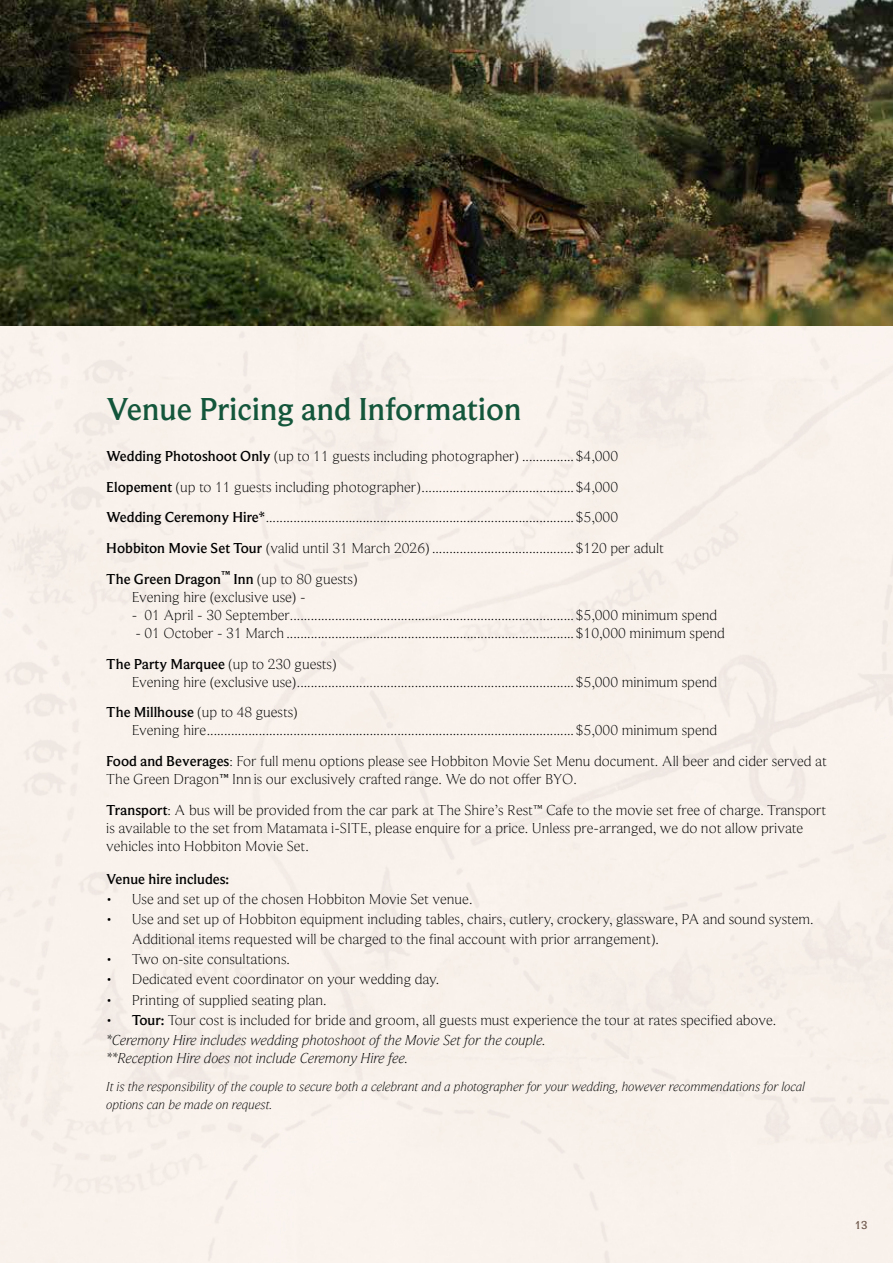
<style>
.page{position:relative;width:893px;height:1263px;background:#fff}
.page>*{position:absolute;margin:0;border:0;box-sizing:border-box;transform-origin:0 0}
.t1{font:500 33px "Beaufort Pro";color:#13563b}
.t2{font:300 15px/30.8px "Beaufort Pro";color:#000}
.t3{font:italic 300 15px "Beaufort Pro";color:#000}
.t4{font:500 15px "Beaufort Pro";color:#000}
.t5{font:italic 300 13.5px/18px "Beaufort Pro";color:#000}
.t6{font:500 12px "Beaufort Pro";color:#6f594d}
.s1{font-weight:500}
.s2{font-weight:400}
.s3{font-style:italic}
</style>
<div class="page">
<div style="left:0;top:325px;width:893px;height:938px;background:#f9f2ec"></div>
<img style="left:0;top:0;width:893px;height:325px">
<h1 class="t1" style="left:106px;top:391px;width:417px">Venue Pricing and Information</h1>
<p class="t2" style="left:106px;top:441px;width:559px"><span class="s1">Wedding Photoshoot Only</span> (up to 11 guests including photographer) ...............$4,000<br><span class="s1">Elopement</span> (up to 11 guests including photographer)............................................$4,000<br><span class="s1">Wedding Ceremony Hire*</span>.........................................................................................$5,000<br><span class="s1">Hobbiton Movie Set Tour</span> (valid until 31 March 2026) .........................................$120 per adult <span class="s1">The Green Dragon</span><sup>™</sup> <span class="s1">Inn</span> (up to 80 guests)</p>
<p class="t2" style="left:132px;top:582px;width:175px">Evening hire (exclusive use) -</p>
<p class="t2" style="left:132px;top:600px;width:587px">- 01 April - 30 September..................................................................................$5,000 minimum spend</p>
<p class="t2" style="left:106px;top:618px;width:620px;text-indent:29px">- 01 October - 31 March ...................................................................................$10,000 minimum spend<br><span class="s1">The Party Marquee</span> (up to 230 guests)</p>
<p class="t2" style="left:106px;top:667px;width:612px;text-indent:26px">Evening hire (exclusive use)................................................................................$5,000 minimum spend<br><span class="s1">The Millhouse</span> (up to 48 guests)</p>
<p class="t2" style="left:106px;top:715px;width:722px;text-indent:25px">Evening hire..........................................................................................................$5,000 minimum spend<br><span class="s1">Food and Beverages</span>: For full menu options please see Hobbiton Movie Set Menu document. All beer and cider served at</p>
<p class="t2" style="left:106px;top:764px;width:721px">The Green Dragon<span class="s2">™</span> Inn is our exclusively crafted range. We do not offer BYO.<br><span class="s1">Transport</span>: A bus will be provided from the car park at The Shire’s Rest™ Cafe to the movie set free of charge. Transport</p>
<p class="t2" style="left:106px;top:819px;width:698px;line-height:18px">is available to the set from Matamata i-SITE, please enquire for a price. Unless pre-arranged, we do not allow private vehicles into Hobbiton Movie Set.</p>
<p class="t4" style="left:106px;top:870px;width:124px">Venue hire includes:</p>
<p class="t2" style="left:106px;top:884px;width:368px">• Use and set up of the chosen Hobbiton Movie Set venue.</p>
<p class="t2" style="left:132px;top:909px;width:683px;line-height:20.1px;text-indent:-26px">• Use and set up of Hobbiton equipment including tables, chairs, cutlery, crockery, glassware, PA and sound system.<br>Additional items requested will be charged to the final account with prior arrangement).</p>
<p class="t2" style="left:106px;top:944px;width:185px">• Two on-site consultations.</p>
<p class="t2" style="left:106px;top:964px;width:334px">• Dedicated event coordinator on your wedding day.</p>
<p class="t2" style="left:106px;top:984px;width:222px">• Printing of supplied seating plan.</p>
<p class="t2" style="left:106px;top:1010px;width:671px;line-height:20.1px">• <span class="s1">Tour:</span> Tour cost is included for bride and groom, all guests must experience the tour at rates specified above. <span class="s3">*Ceremony Hire includes wedding photoshoot of the Movie Set for the couple.</span></p>
<p class="t3" style="left:106px;top:1049px;width:303px">**Reception Hire does not include Ceremony Hire fee.</p>
<p class="t5" style="left:106px;top:1078px;width:700px">It is the responsibility of the couple to secure both a celebrant and a photographer for your wedding, however recommendations for local options can be made on request.</p>
<p class="t6" style="left:855px;top:1219px;width:14px">13</p>
</div>
